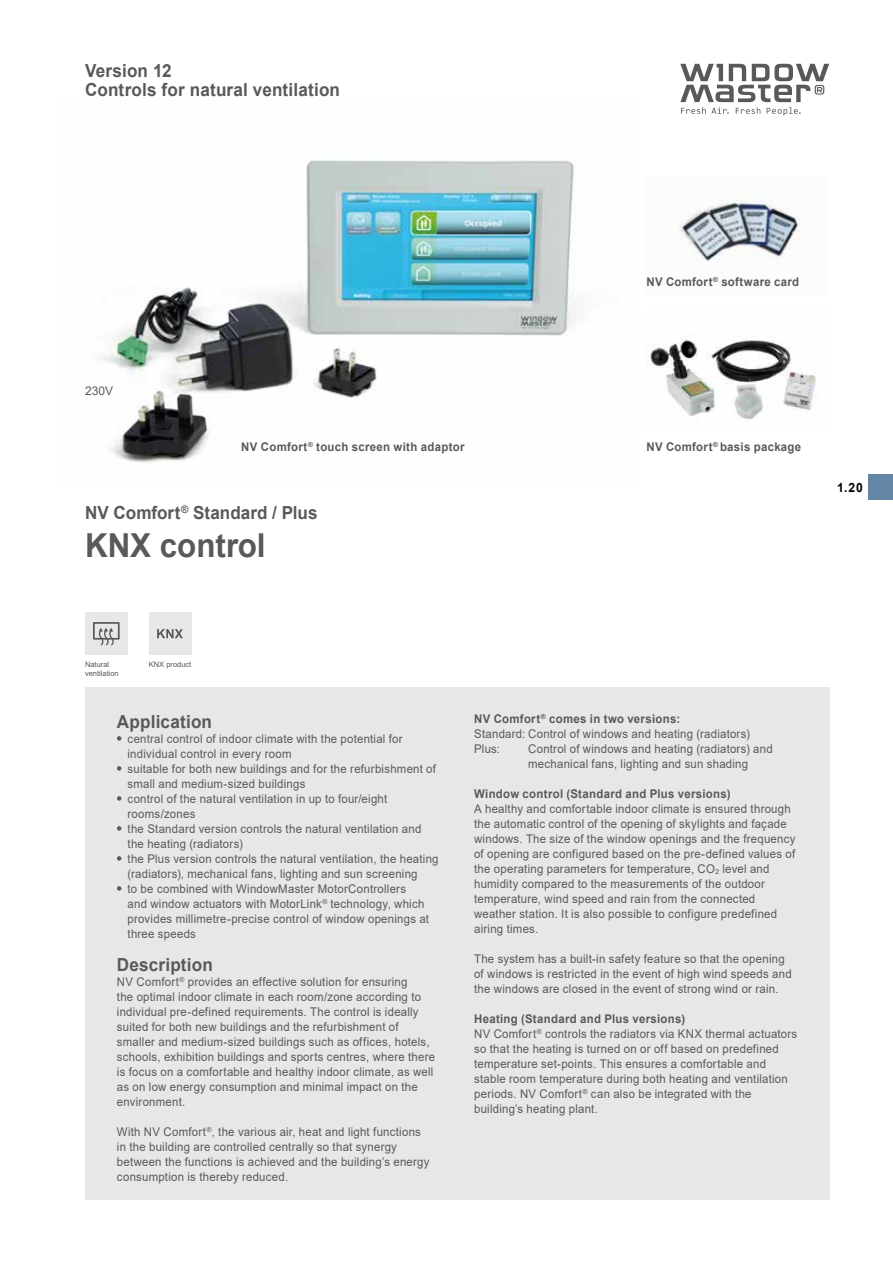
<style>
.page{position:relative;width:893px;height:1263px;background:#fff}
.page>*{position:absolute;margin:0;border:0;box-sizing:border-box;transform-origin:0 0}
.t1{font:700 33px "Arial";color:#58595b;scale:.95 1}
.t2{font:700 18px/18.8px "Arial";letter-spacing:.01em;color:#58595b;scale:.95 1}
.t3{font:700 12.75px "Arial";color:#000;scale:.95 1}
.t4{font:12px/15px "Arial";letter-spacing:.02em;color:#58595b;scale:.95 1}
.t5{font:700 12px "Arial";letter-spacing:.025em;color:#58595b;scale:.95 1}
.t6{font:12px "Arial";letter-spacing:.02em;color:#58595b}
.t7{font:7.5px/9px "Arial";color:#58595b}
.s1{font-weight:700}
</style>
<div class="page">
<svg style="left:680px;top:64px;width:149px;height:52px"></svg>
<div style="left:85px;top:687px;width:744px;height:512px;background:#e6e7e8"></div>
<svg style="left:117px;top:736px;width:4px;height:5px"></svg>
<svg style="left:117px;top:766px;width:4px;height:5px"></svg>
<svg style="left:117px;top:796px;width:4px;height:5px"></svg>
<svg style="left:117px;top:826px;width:4px;height:5px"></svg>
<svg style="left:117px;top:856px;width:4px;height:5px"></svg>
<svg style="left:117px;top:886px;width:4px;height:5px"></svg>
<div style="left:868px;top:475px;width:25px;height:25px;background:#6487a5"></div>
<div style="left:85px;top:612px;width:43px;height:43px;background:#e6e7e8"></div>
<svg style="left:93px;top:622px;width:27px;height:23px"></svg>
<div style="left:149px;top:612px;width:42px;height:43px;background:#e6e7e8"></div>
<svg style="left:157px;top:629px;width:26px;height:9px"></svg>
<img style="left:100px;top:160px;width:476px;height:303px">
<img style="left:646px;top:334px;width:170px;height:86px">
<img style="left:679px;top:199px;width:121px;height:62px">
<h2 class="t2" style="left:85px;top:61px;width:270px">Version 12<br>Controls for natural ventilation</h2>
<p class="t6" style="left:85px;top:383px;width:30px">230V</p>
<p class="t5" style="left:241px;top:438px;width:236px">NV Comfort<sup>®</sup> touch screen with adaptor</p>
<h2 class="t2" style="left:85px;top:504px;width:246px">NV Comfort<sup>®</sup> Standard / Plus</h2>
<h1 class="t1" style="left:85px;top:522px;width:192px">KNX control</h1>
<p class="t5" style="left:646px;top:273px;width:162px">NV Comfort<sup>®</sup> software card</p>
<p class="t5" style="left:646px;top:439px;width:164px">NV Comfort<sup>®</sup> basis package</p>
<p class="t3" style="left:837px;top:478px;width:29px">1.20</p>
<p class="t7" style="left:85px;top:660px;width:35px">Natural ventilation</p>
<p class="t7" style="left:149px;top:660px;width:44px">KNX product</p>
<h2 class="t2" style="left:117px;top:712px;width:102px">Application</h2>
<p class="t4" style="left:128px;top:731px;width:329px">central control of indoor climate with the potential for individual control in every room<br>suitable for both new buildings and for the refurbishment of small and medium-sized buildings<br>control of the natural ventilation in up to four/eight rooms/zones<br>the Standard version controls the natural ventilation and the heating (radiators)<br>the Plus version controls the natural ventilation, the heating (radiators), mechanical fans, lighting and sun screening<br>to be combined with WindowMaster MotorControllers<br>and window actuators with MotorLink<sup>®</sup> technology, which provides millimetre-precise control of window openings at three speeds</p>
<h2 class="t2" style="left:117px;top:956px;width:103px">Description</h2>
<p class="t4" style="left:117px;top:974px;width:336px">NV Comfort<sup>®</sup> provides an effective solution for ensuring<br>the optimal indoor climate in each room/zone according to individual pre-defined requirements. The control is ideally suited for both new buildings and the refurbishment of smaller and medium-sized buildings such as offices, hotels, schools, exhibition buildings and sports centres, where there is focus on a comfortable and healthy indoor climate, as well as on low energy consumption and minimal impact on the environment.</p>
<p class="t4" style="left:117px;top:1124px;width:331px">With NV Comfort<sup>®</sup>, the various air, heat and light functions in the building are controlled centrally so that synergy between the functions is achieved and the building’s energy consumption is thereby reduced.</p>
<p class="t4" style="left:474px;top:711px;width:292px"><span class="s1">NV Comfort</span><sup>®</sup> <span class="s1">comes in two versions:<br></span>Standard: Control of windows and heating (radiators)<br>Plus:</p>
<p class="t4" style="left:528px;top:741px;width:259px">Control of windows and heating (radiators) and mechanical fans, lighting and sun shading</p>
<p class="t5" style="left:474px;top:785px;width:271px">Window control (Standard and Plus versions)</p>
<p class="t4" style="left:474px;top:801px;width:340px">A healthy and comfortable indoor climate is ensured through the automatic control of the opening of skylights and façade windows. The size of the window openings and the frequency of opening are configured based on the pre-defined values of the operating parameters for temperature, CO<sub>2</sub> level and humidity compared to the measurements of the outdoor temperature, wind speed and rain from the connected weather station. It is also possible to configure predefined airing times.</p>
<p class="t4" style="left:474px;top:951px;width:336px">The system has a built-in safety feature so that the opening of windows is restricted in the event of high wind speeds and the windows are closed in the event of strong wind or rain.</p>
<p class="t4" style="left:474px;top:1011px;width:342px"><span class="s1">Heating (Standard and Plus versions)<br></span>NV Comfort<sup>®</sup> controls the radiators via KNX thermal actuators so that the heating is turned on or off based on predefined temperature set-points. This ensures a comfortable and stable room temperature during both heating and ventilation periods. NV Comfort<sup>®</sup> can also be integrated with the building’s heating plant.</p>
</div>
